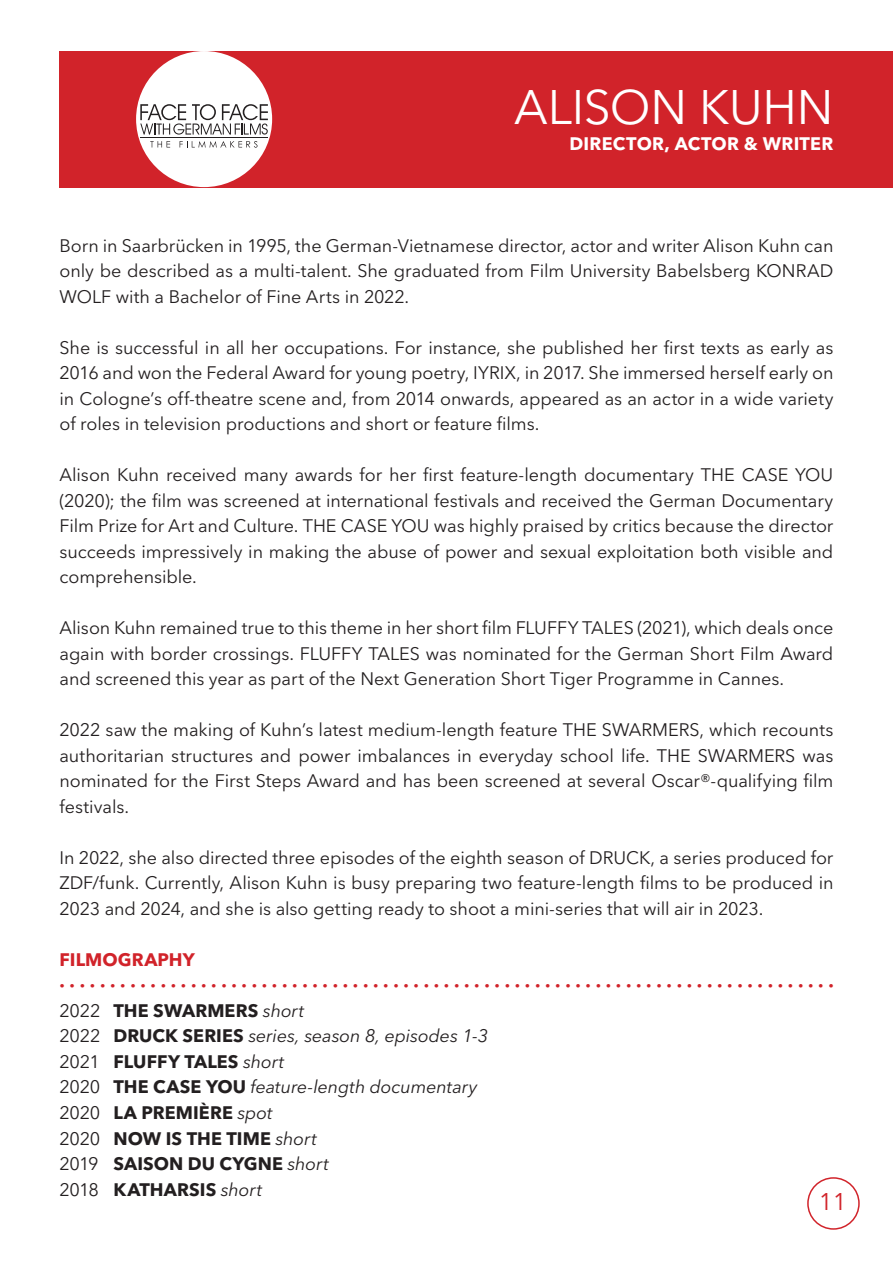
<style>
.page{position:relative;width:893px;height:1263px;background:#fff}
.page>*{position:absolute;margin:0;border:0;box-sizing:border-box;transform-origin:0 0}
.t1{font:48px "Avenir Next LT Pro";color:#fff}
.t2{font:24px "Avenir Next LT Pro";color:#d1232a}
.t3{font:18px/25.5px "Avenir Next LT Pro";letter-spacing:-.005em;color:#231f20;text-align:justify}
.t4{font:700 18px/25.5px "Avenir Next LT Pro";letter-spacing:.005em;color:#d1232a}
.t5{font:700 18px "Avenir Next LT Pro";letter-spacing:.015em;color:#fff}
.s1{font-weight:400;color:#231f20}
.s2{color:#231f20}
.s3{font-weight:400;font-style:italic;color:#231f20}
</style>
<div class="page">
<div style="left:60px;top:51px;width:833px;height:136px;background:#d1232a"></div>
<div style="left:136px;top:51px;width:136px;height:136px;background:#fff;border-radius:50%"></div>
<div style="left:807px;top:1177px;width:53px;height:53px;border:2px solid #d1232a;border-radius:50%"></div>
<svg style="left:150px;top:141px;width:20px;height:6px"></svg>
<svg style="left:180px;top:141px;width:78px;height:7px"></svg>
<svg style="left:140px;top:104px;width:128px;height:31px"></svg>
<hr style="left:140px;top:138px;width:128px;height:1px;background:#231f20">
<h1 class="t1" style="left:514px;top:79px;width:321px">ALISON KUHN</h1>
<p class="t5" style="left:569px;top:133px;width:265px">DIRECTOR, ACTOR &amp; WRITER</p>
<p class="t3" style="left:60px;top:233px;width:775px">Born in Saarbrücken in 1995, the German-Vietnamese director, actor and writer Alison Kuhn can only be described as a multi-talent. She graduated from Film University Babelsberg KONRAD WOLF with a Bachelor of Fine Arts in 2022.</p>
<p class="t3" style="left:60px;top:335px;width:775px">She is successful in all her occupations. For instance, she published her first texts as early as 2016 and won the Federal Award for young poetry, IYRIX, in 2017. She immersed herself early on in Cologne’s off-theatre scene and, from 2014 onwards, appeared as an actor in a wide variety of roles in television productions and short or feature films.</p>
<p class="t3" style="left:60px;top:462px;width:775px">Alison Kuhn received many awards for her first feature-length documentary THE CASE YOU (2020); the film was screened at international festivals and received the German Documentary Film Prize for Art and Culture. THE CASE YOU was highly praised by critics because the director succeeds impressively in making the abuse of power and sexual exploitation both visible and comprehensible.</p>
<p class="t3" style="left:60px;top:615px;width:775px">Alison Kuhn remained true to this theme in her short film FLUFFY TALES (2021), which deals once again with border crossings. FLUFFY TALES was nominated for the German Short Film Award and screened this year as part of the Next Generation Short Tiger Programme in Cannes.</p>
<p class="t3" style="left:60px;top:717px;width:775px">2022 saw the making of Kuhn’s latest medium-length feature THE SWARMERS, which recounts authoritarian structures and power imbalances in everyday school life. THE SWARMERS was nominated for the First Steps Award and has been screened at several Oscar®-qualifying film festivals.</p>
<p class="t3" style="left:60px;top:845px;width:775px">In 2022, she also directed three episodes of the eighth season of DRUCK, a series produced for ZDF/funk. Currently, Alison Kuhn is busy preparing two feature-length films to be produced in 2023 and 2024, and she is also getting ready to shoot a mini-series that will air in 2023.</p>
<p class="t4" style="left:60px;top:947px;width:776px">FILMOGRAPHY<br>· · · · · · · · · · · · · · · · · · · · · · · · · · · · · · · · · · · · · · · · · · · · · · · · · · · · · · · · · · · · · · · · · · · · · · · · · · · · · <span class="s1">2022</span> <span class="s2">THE SWARMERS</span> <span class="s3">short<br></span><span class="s1">2022</span> <span class="s2">DRUCK SERIES</span> <span class="s3">series, season 8, episodes 1-3<br></span><span class="s1">2021</span> <span class="s2">FLUFFY TALES</span> <span class="s3">short<br></span><span class="s1">2020</span> <span class="s2">THE CASE YOU</span> <span class="s3">feature-length documentary<br></span><span class="s1">2020</span> <span class="s2">LA PREMIÈRE</span> <span class="s3">spot<br></span><span class="s1">2020</span> <span class="s2">NOW IS THE TIME</span> <span class="s3">short<br></span><span class="s1">2019</span> <span class="s2">SAISON DU CYGNE</span> <span class="s3">short<br></span><span class="s1">2018</span> <span class="s2">KATHARSIS</span> <span class="s3">short</span></p>
<h2 class="t2" style="left:819px;top:1187px;width:29px">11</h2>
</div>
